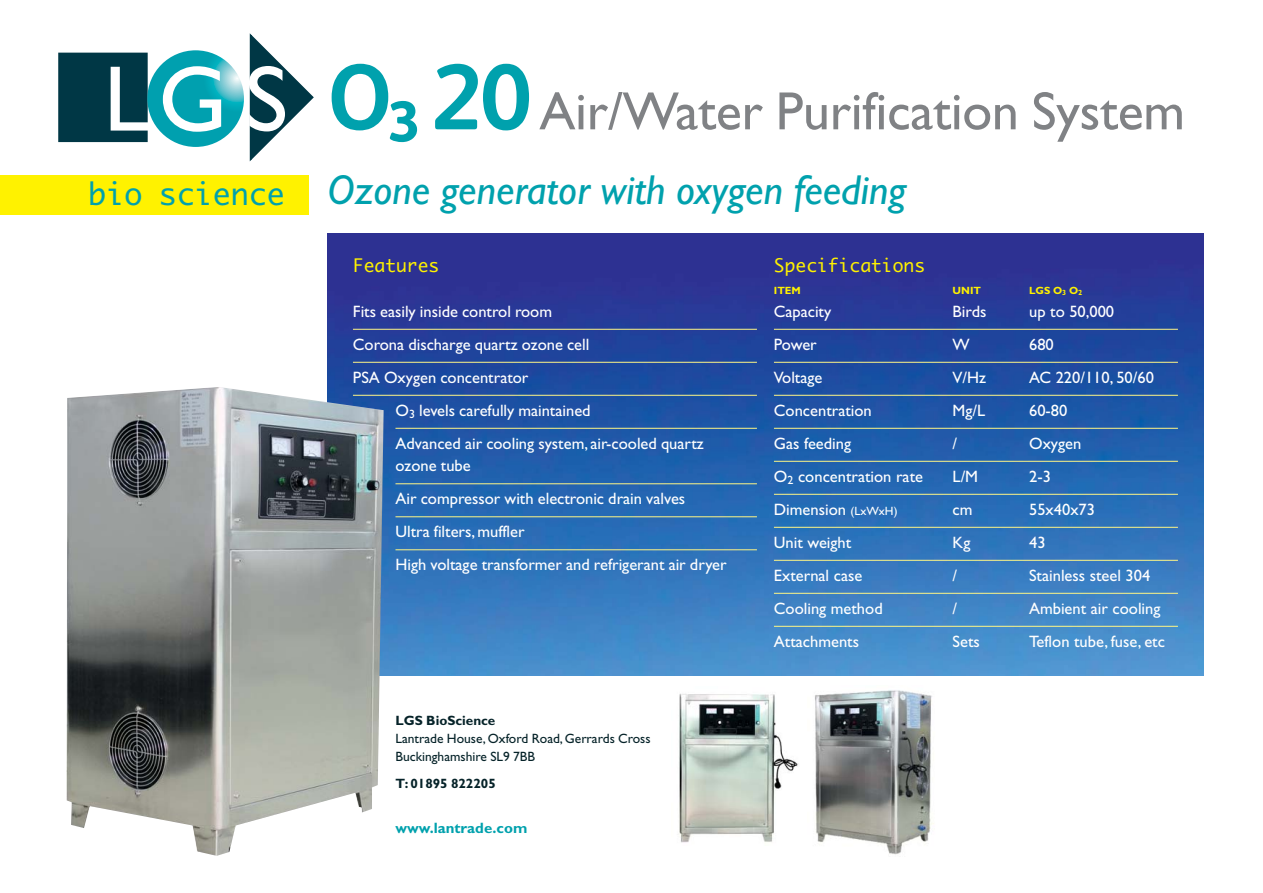
<style>
.page{position:relative;width:1263px;height:893px;background:#fff}
.page>*{position:absolute;margin:0;border:0;box-sizing:border-box;transform-origin:0 0}
.t1{font:54px "Gill Sans";letter-spacing:-.005em;color:#808285}
.t2{font:italic 42px "Gill Sans";color:#00a1ad}
.t3{font:30px "Monaco";color:#00a1ad}
.t4{font:18px "Monaco";color:#fff200}
.t5{font:16.5px/33px "Gill Sans";color:#fff}
.t6{font:700 15px "Gill Sans";color:#00a1ad}
.t7{font:13.5px/18px "Gill Sans";color:#062329}
.t8{font:700 13.5px "Gill Sans";color:#062329}
.t9{font:700 10.5px "Gill Sans";color:#fff200}
.s1{font-family:"FS Albert";font-weight:700;font-size:93px;color:#00a1ad}
.s2{font-family:"FS Albert";font-weight:800;font-size:57px;color:#00a1ad}
.s3{font-size:12px}
</style>
<div class="page">
<img style="left:327px;top:234px;width:876px;height:441px">
<div style="left:59px;top:53px;width:88px;height:88px;background:#003745"></div>
<div style="left:58px;top:53px;width:90px;height:89px;border:2px solid #003745"></div>
<svg style="left:111px;top:67px;width:38px;height:64px"></svg>
<svg style="left:147px;top:50px;width:97px;height:97px"></svg>
<svg style="left:163px;top:66px;width:58px;height:66px"></svg>
<svg style="left:249px;top:33px;width:65px;height:128px"></svg>
<hr style="left:353px;top:329px;width:404px;height:1px;background:#fff685">
<hr style="left:353px;top:362px;width:404px;height:1px;background:#fff685">
<hr style="left:353px;top:395px;width:404px;height:1px;background:#fff685">
<hr style="left:395px;top:428px;width:362px;height:1px;background:#fff685">
<hr style="left:395px;top:483px;width:362px;height:1px;background:#fff685">
<hr style="left:395px;top:516px;width:362px;height:1px;background:#fff685">
<hr style="left:395px;top:549px;width:362px;height:1px;background:#fff685">
<div style="left:0;top:175px;width:309px;height:39px;background:#fff200"></div>
<hr style="left:774px;top:329px;width:404px;height:1px;background:#fff685">
<hr style="left:774px;top:362px;width:404px;height:1px;background:#fff685">
<hr style="left:774px;top:395px;width:404px;height:1px;background:#fff685">
<hr style="left:774px;top:428px;width:404px;height:1px;background:#fff685">
<hr style="left:774px;top:461px;width:404px;height:1px;background:#fff685">
<hr style="left:774px;top:494px;width:404px;height:1px;background:#fff685">
<hr style="left:774px;top:527px;width:404px;height:1px;background:#fff685">
<hr style="left:774px;top:560px;width:404px;height:1px;background:#fff685">
<hr style="left:774px;top:593px;width:404px;height:1px;background:#fff685">
<hr style="left:774px;top:626px;width:404px;height:1px;background:#fff685">
<img style="left:67px;top:387px;width:317px;height:469px">
<img style="left:679px;top:693px;width:120px;height:150px">
<img style="left:815px;top:690px;width:119px;height:165px">
<h3 class="t3" style="left:89px;top:177px;width:198px">bio science</h3>
<h1 class="t1" style="left:327px;top:92px;width:859px"><span class="s1">O</span><span class="s2">3</span> <span class="s1">20</span>Air/Water Purification System</h1>
<h2 class="t2" style="left:327px;top:176px;width:580px">Ozone generator with oxygen feeding</h2>
<p class="t4" style="left:353px;top:255px;width:88px">Features</p>
<p class="t5" style="left:353px;top:296px;width:238px">Fits easily inside control room<br>Corona discharge quartz ozone cell<br>PSA Oxygen concentrator</p>
<p class="t5" style="left:395px;top:395px;width:310px">O<sub>3</sub> levels carefully maintained<br>Advanced air cooling system, air-cooled quartz</p>
<p class="t5" style="left:395px;top:451px;width:333px">ozone tube<br>Air compressor with electronic drain valves<br>Ultra filters, muffler<br>High voltage transformer and refrigerant air dryer</p>
<p class="t8" style="left:395px;top:715px;width:101px">LGS BioScience</p>
<p class="t7" style="left:395px;top:730px;width:257px">Lantrade House, Oxford Road, Gerrards Cross<br>Buckinghamshire SL9 7BB</p>
<p class="t8" style="left:395px;top:778px;width:102px">T: 01895 822205</p>
<p class="t6" style="left:395px;top:822px;width:133px">www.lantrade.com</p>
<p class="t4" style="left:774px;top:255px;width:153px">Specifications</p>
<p class="t9" style="left:774px;top:287px;width:28px">ITEM</p>
<p class="t9" style="left:952px;top:287px;width:30px">UNIT</p>
<p class="t9" style="left:1029px;top:287px;width:55px">LGS O<sub>3</sub> O<sub>2</sub></p>
<p class="t5" style="left:774px;top:296px;width:59px">Capacity</p>
<p class="t5" style="left:952px;top:296px;width:35px">Birds</p>
<p class="t5" style="left:1029px;top:296px;width:87px">up to 50,000</p>
<p class="t5" style="left:774px;top:329px;width:44px">Power</p>
<p class="t5" style="left:952px;top:329px;width:19px">W</p>
<p class="t5" style="left:1029px;top:329px;width:26px">680</p>
<p class="t5" style="left:774px;top:362px;width:50px">Voltage</p>
<p class="t5" style="left:952px;top:362px;width:35px">V/Hz</p>
<p class="t5" style="left:1029px;top:362px;width:126px">AC 220/110, 50/60</p>
<p class="t5" style="left:774px;top:395px;width:99px">Concentration</p>
<p class="t5" style="left:952px;top:395px;width:34px">Mg/L</p>
<p class="t5" style="left:1029px;top:395px;width:40px">60-80</p>
<p class="t5" style="left:774px;top:428px;width:79px">Gas feeding</p>
<p class="t5" style="left:952px;top:428px;width:6px">/</p>
<p class="t5" style="left:1029px;top:428px;width:54px">Oxygen</p>
<p class="t5" style="left:774px;top:461px;width:151px">O<sub>2</sub> concentration rate</p>
<p class="t5" style="left:952px;top:461px;width:27px">L/M</p>
<p class="t5" style="left:1029px;top:461px;width:23px">2-3</p>
<p class="t5" style="left:774px;top:494px;width:125px">Dimension <span class="s3">(LxWxH)</span></p>
<p class="t5" style="left:952px;top:494px;width:21px">cm</p>
<p class="t5" style="left:1029px;top:494px;width:67px">55x40x73</p>
<p class="t5" style="left:774px;top:527px;width:79px">Unit weight</p>
<p class="t5" style="left:952px;top:527px;width:19px">Kg</p>
<p class="t5" style="left:1029px;top:527px;width:18px">43</p>
<p class="t5" style="left:774px;top:560px;width:90px">External case</p>
<p class="t5" style="left:952px;top:560px;width:6px">/</p>
<p class="t5" style="left:1029px;top:560px;width:123px">Stainless steel 304</p>
<p class="t5" style="left:774px;top:593px;width:110px">Cooling method</p>
<p class="t5" style="left:952px;top:593px;width:6px">/</p>
<p class="t5" style="left:1029px;top:593px;width:133px">Ambient air cooling</p>
<p class="t5" style="left:774px;top:626px;width:87px">Attachments</p>
<p class="t5" style="left:952px;top:626px;width:29px">Sets</p>
<p class="t5" style="left:1029px;top:626px;width:137px">Teflon tube, fuse, etc</p>
</div>
